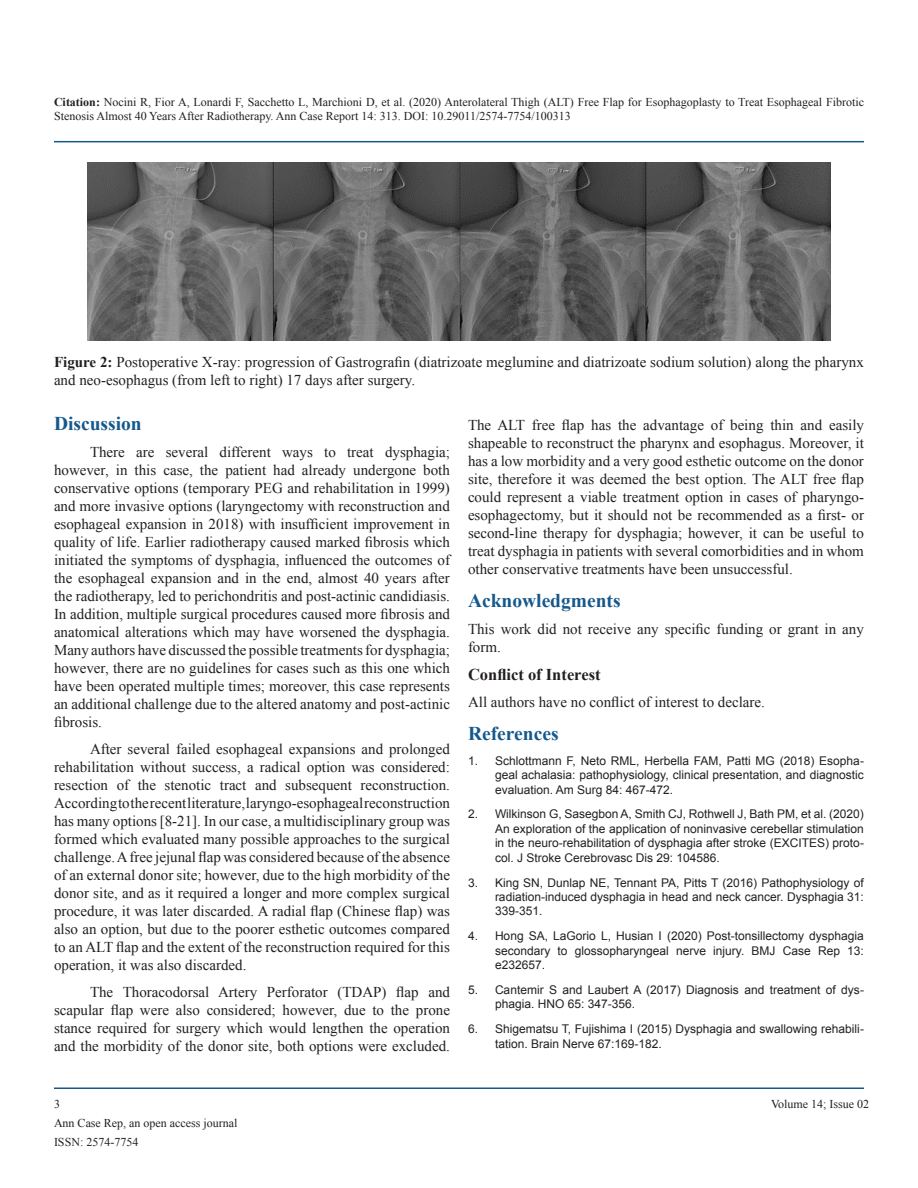
<style>
.page{position:relative;width:918px;height:1188px;background:#fff}
.page>*{position:absolute;margin:0;border:0;box-sizing:border-box;transform-origin:0 0}
.t1{font:700 19.5px "Times New Roman";color:#15588c}
.t2{font:700 16.5px "Times New Roman";color:#231f20}
.t3{font:15px/18px "Times New Roman";color:#231f20;text-align:justify}
.t4{font:12px/14.4px "Arial";color:#231f20;text-align:justify}
.t5{font:12px/14.4px "Times New Roman";color:#231f20}
.s1{font-weight:700}
</style>
<div class="page">
<hr style="left:54px;top:141px;width:810px;height:1px;background:#15588c">
<hr style="left:54px;top:1088px;width:810px;height:1px;background:#15588c">
<img style="left:87px;top:163px;width:744px;height:177px">
<p class="t5" style="left:54px;top:94px;width:812px"><span class="s1">Citation:</span> Nocini R, Fior A, Lonardi F, Sacchetto L, Marchioni D, et al. (2020) Anterolateral Thigh (ALT) Free Flap for Esophagoplasty to Treat Esophageal Fibrotic<br>Stenosis Almost 40 Years After Radiotherapy. Ann Case Report 14: 313. DOI: 10.29011/2574-7754/100313</p>
<p class="t3" style="left:54px;top:353px;width:811px"><span class="s1">Figure 2:</span> Postoperative X-ray: progression of Gastrografin (diatrizoate meglumine and diatrizoate sodium solution) along the pharynx and neo-esophagus (from left to right) 17 days after surgery.</p>
<p class="t1" style="left:54px;top:410px;width:89px">Discussion</p>
<p class="t3" style="left:54px;top:443px;width:398px;text-indent:36px">There are several different ways to treat dysphagia; however, in this case, the patient had already undergone both conservative options (temporary PEG and rehabilitation in 1999) and more invasive options (laryngectomy with reconstruction and esophageal expansion in 2018) with insufficient improvement in quality of life. Earlier radiotherapy caused marked fibrosis which initiated the symptoms of dysphagia, influenced the outcomes of the esophageal expansion and in the end, almost 40 years after the radiotherapy, led to perichondritis and post-actinic candidiasis.<br>In addition, multiple surgical procedures caused more fibrosis and anatomical alterations which may have worsened the dysphagia.<br>Many authors have discussed the possible treatments for dysphagia; however, there are no guidelines for cases such as this one which have been operated multiple times; moreover, this case represents an additional challenge due to the altered anatomy and post-actinic fibrosis.</p>
<p class="t3" style="left:54px;top:740px;width:398px;text-indent:36px">After several failed esophageal expansions and prolonged rehabilitation without success, a radical option was considered: resection of the stenotic tract and subsequent reconstruction.<br>According to the recent literature, laryngo-esophageal reconstruction has many options [8-21]. In our case, a multidisciplinary group was formed which evaluated many possible approaches to the surgical challenge. A free jejunal flap was considered because of the absence of an external donor site; however, due to the high morbidity of the donor site, and as it required a longer and more complex surgical procedure, it was later discarded. A radial flap (Chinese flap) was also an option, but due to the poorer esthetic outcomes compared to an ALT flap and the extent of the reconstruction required for this operation, it was also discarded.</p>
<p class="t3" style="left:54px;top:983px;width:398px;text-indent:36px">The Thoracodorsal Artery Perforator (TDAP) flap and scapular flap were also considered; however, due to the prone stance required for surgery which would lengthen the operation and the morbidity of the donor site, both options were excluded.</p>
<p class="t3" style="left:468px;top:416px;width:398px">The ALT free flap has the advantage of being thin and easily shapeable to reconstruct the pharynx and esophagus. Moreover, it has a low morbidity and a very good esthetic outcome on the donor site, therefore it was deemed the best option. The ALT free flap could represent a viable treatment option in cases of pharyngo&shy;esophagectomy, but it should not be recommended as a first- or second-line therapy for dysphagia; however, it can be useful to treat dysphagia in patients with several comorbidities and in whom other conservative treatments have been unsuccessful.</p>
<p class="t1" style="left:468px;top:587px;width:154px">Acknowledgments</p>
<p class="t3" style="left:468px;top:619px;width:397px">This work did not receive any specific funding or grant in any form.</p>
<p class="t2" style="left:468px;top:663px;width:134px">Conflict of Interest</p>
<p class="t3" style="left:468px;top:693px;width:299px">All authors have no conflict of interest to declare.</p>
<p class="t1" style="left:468px;top:720px;width:92px">References</p>
<p class="t4" style="left:495px;top:753px;width:370px;text-indent:-27px">1. Schlottmann F, Neto RML, Herbella FAM, Patti MG (2018) Esopha&shy;geal achalasia: pathophysiology, clinical presentation, and diagnostic evaluation. Am Surg 84: 467-472.</p>
<p class="t4" style="left:495px;top:807px;width:370px;text-indent:-27px">2. Wilkinson G, Sasegbon A, Smith CJ, Rothwell J, Bath PM, et al. (2020)<br>An exploration of the application of noninvasive cerebellar stimulation in the neuro-rehabilitation of dysphagia after stroke (EXCITES) proto&shy;col. J Stroke Cerebrovasc Dis 29: 104586.</p>
<p class="t4" style="left:495px;top:875px;width:370px;text-indent:-27px">3. King SN, Dunlap NE, Tennant PA, Pitts T (2016) Pathophysiology of radiation-induced dysphagia in head and neck cancer. Dysphagia 31:<br>339-351.</p>
<p class="t4" style="left:495px;top:929px;width:370px;text-indent:-27px">4. Hong SA, LaGorio L, Husian I (2020) Post-tonsillectomy dysphagia secondary to glossopharyngeal nerve injury. BMJ Case Rep 13: e232657.</p>
<p class="t4" style="left:495px;top:983px;width:370px;text-indent:-27px">5. Cantemir S and Laubert A (2017) Diagnosis and treatment of dys&shy;phagia. HNO 65: 347-356.</p>
<p class="t4" style="left:495px;top:1022px;width:370px;text-indent:-27px">6. Shigematsu T, Fujishima I (2015) Dysphagia and swallowing rehabili&shy;tation. Brain Nerve 67:169-182.</p>
<p class="t5" style="left:54px;top:1096px;width:7px">3</p>
<p class="t5" style="left:771px;top:1096px;width:100px">Volume 14; Issue 02</p>
<p class="t5" style="left:54px;top:1114px;width:185px;line-height:18.9px">Ann Case Rep, an open access journal<br>ISSN: 2574-7754</p>
</div>
